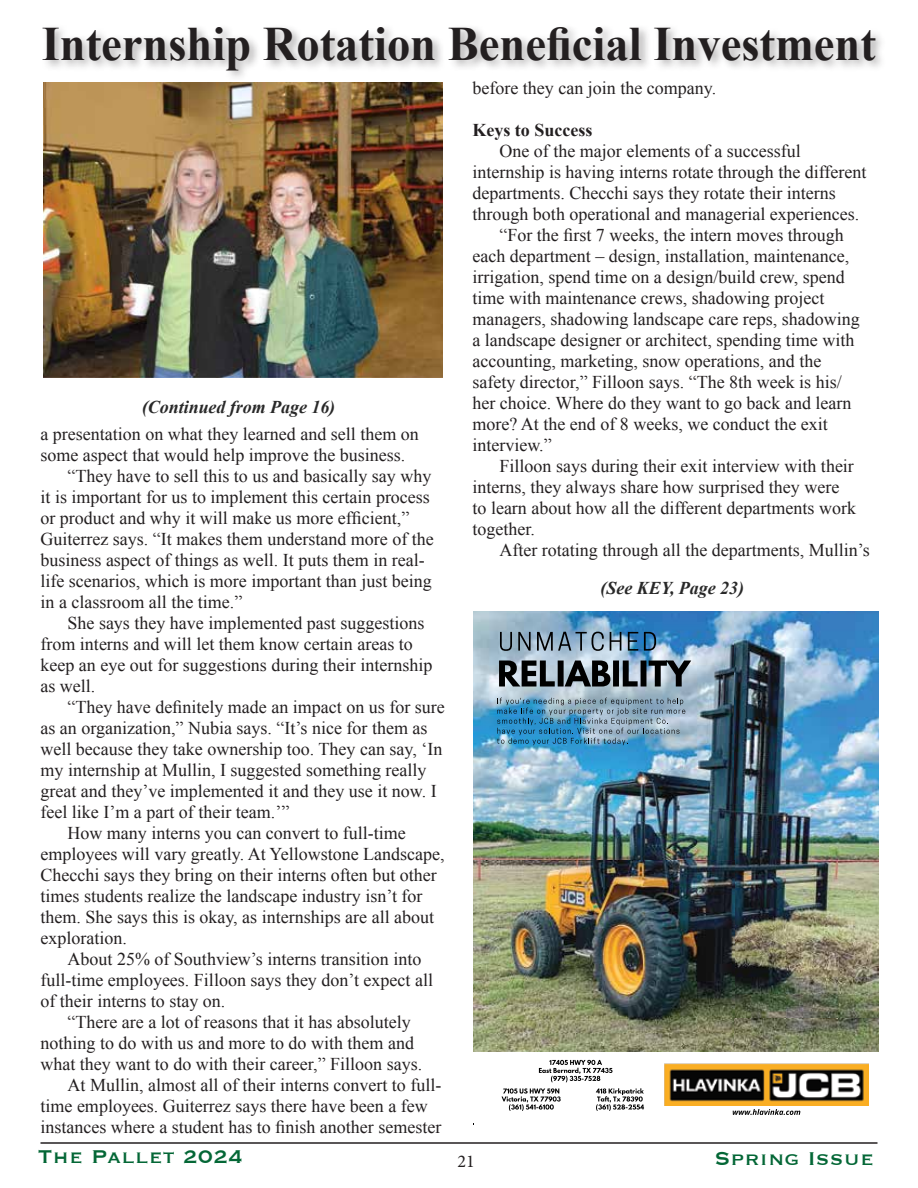
<style>
.page{position:relative;width:918px;height:1188px;background:#fff}
.page>*{position:absolute;margin:0;border:0;box-sizing:border-box;transform-origin:0 0}
.t1{font:700 48px "Times New Roman";color:#231f20}
.t2{font:24px "Copperplate";letter-spacing:.02em;color:#046736}
.t3{font:18px "Times New Roman";color:#231f20}
.t4{font:italic 700 18px "Times New Roman";letter-spacing:-.005em;color:#292929}
.t5{font:700 18px "Times New Roman";color:#231f20}
.t6{font:18px "Minion Pro";color:#231f20}
</style>
<div class="page">
<hr style="left:40px;top:1142px;width:838px;height:2px;background:#231f20">
<img style="left:473px;top:611px;width:406px;height:441px">
<img style="left:665px;top:1064px;width:203px;height:41px">
<svg style="left:539px;top:1060px;width:74px;height:22px"></svg>
<svg style="left:596px;top:1088px;width:48px;height:23px"></svg>
<svg style="left:502px;top:1088px;width:59px;height:23px"></svg>
<svg style="left:499px;top:661px;width:192px;height:26px;background:#5b636a"></svg>
<svg style="left:500px;top:632px;width:12px;height:19px"></svg>
<svg style="left:518px;top:632px;width:13px;height:19px"></svg>
<svg style="left:537px;top:632px;width:67px;height:19px"></svg>
<svg style="left:610px;top:632px;width:11px;height:19px"></svg>
<svg style="left:628px;top:632px;width:10px;height:19px"></svg>
<svg style="left:644px;top:632px;width:12px;height:19px"></svg>
<svg style="left:733px;top:1109px;width:67px;height:6px"></svg>
<img style="left:497px;top:698px;width:188px;height:47px">
<div style="left:39px;top:23px;width:849px;height:59px;background:#231f20;opacity:.35"></div>
<img style="left:43px;top:82px;width:400px;height:295px">
<h1 class="t1" style="left:42px;top:10px;width:836px">Internship Rotation Beneficial Investment</h1>
<p class="t4" style="left:142px;top:394px;width:195px">(Continued from Page 16)</p>
<p class="t3" style="left:40px;top:422px;width:380px">a presentation on what they learned and sell them on</p>
<p class="t3" style="left:40px;top:443px;width:366px">some aspect that would help improve the business.</p>
<p class="t3" style="left:68px;top:464px;width:365px">“They have to sell this to us and basically say why</p>
<p class="t3" style="left:40px;top:485px;width:391px">it is important for us to implement this certain process</p>
<p class="t3" style="left:40px;top:506px;width:370px">or product and why it will make us more efficient,”</p>
<p class="t3" style="left:40px;top:527px;width:395px">Guiterrez says. “It makes them understand more of the</p>
<p class="t3" style="left:40px;top:548px;width:386px">business aspect of things as well. It puts them in real-</p>
<p class="t3" style="left:40px;top:569px;width:393px">life scenarios, which is more important than just being</p>
<p class="t3" style="left:40px;top:590px;width:203px">in a classroom all the time.”</p>
<p class="t3" style="left:68px;top:611px;width:358px">She says they have implemented past suggestions</p>
<p class="t3" style="left:40px;top:632px;width:374px">from interns and will let them know certain areas to</p>
<p class="t3" style="left:40px;top:653px;width:393px">keep an eye out for suggestions during their internship</p>
<p class="t3" style="left:40px;top:674px;width:56px">as well.</p>
<p class="t3" style="left:68px;top:695px;width:379px">“They have definitely made an impact on us for sure</p>
<p class="t3" style="left:40px;top:716px;width:389px">as an organization,” Nubia says. “It’s nice for them as</p>
<p class="t3" style="left:40px;top:737px;width:403px">well because they take ownership too. They can say, ‘In</p>
<p class="t3" style="left:40px;top:758px;width:387px">my internship at Mullin, I suggested something really</p>
<p class="t3" style="left:40px;top:779px;width:398px">great and they’ve implemented it and they use it now. I</p>
<p class="t3" style="left:40px;top:800px;width:250px">feel like I’m a part of their team.’”</p>
<p class="t3" style="left:68px;top:821px;width:340px">How many interns you can convert to full-time</p>
<p class="t3" style="left:40px;top:842px;width:406px">employees will vary greatly. At Yellowstone Landscape,</p>
<p class="t3" style="left:40px;top:863px;width:398px">Checchi says they bring on their interns often but other</p>
<p class="t3" style="left:40px;top:884px;width:384px">times students realize the landscape industry isn’t for</p>
<p class="t3" style="left:40px;top:905px;width:395px">them. She says this is okay, as internships are all about</p>
<p class="t3" style="left:40px;top:926px;width:88px">exploration.</p>
<p class="t3" style="left:68px;top:947px;width:356px">About 25% of Southview’s interns transition into</p>
<p class="t3" style="left:40px;top:968px;width:394px">full-time employees. Filloon says they don’t expect all</p>
<p class="t3" style="left:40px;top:989px;width:186px">of their interns to stay on.</p>
<p class="t3" style="left:68px;top:1010px;width:345px">“There are a lot of reasons that it has absolutely</p>
<p class="t3" style="left:40px;top:1031px;width:375px">nothing to do with us and more to do with them and</p>
<p class="t3" style="left:40px;top:1052px;width:383px">what they want to do with their career,” Filloon says.</p>
<p class="t3" style="left:68px;top:1073px;width:375px">At Mullin, almost all of their interns convert to full-</p>
<p class="t3" style="left:40px;top:1094px;width:389px">time employees. Guiterrez says there have been a few</p>
<p class="t3" style="left:40px;top:1115px;width:402px">instances where a student has to finish another semester</p>
<p class="t3" style="left:472px;top:76px;width:245px">before they can join the company.</p>
<p class="t5" style="left:472px;top:117px;width:121px">Keys to Success</p>
<p class="t3" style="left:500px;top:139px;width:303px">One of the major elements of a successful</p>
<p class="t3" style="left:472px;top:160px;width:396px">internship is having interns rotate through the different</p>
<p class="t3" style="left:472px;top:181px;width:365px">departments. Checchi says they rotate their interns</p>
<p class="t3" style="left:472px;top:202px;width:388px">through both operational and managerial experiences.</p>
<p class="t3" style="left:500px;top:223px;width:346px">“For the first 7 weeks, the intern moves through</p>
<p class="t3" style="left:472px;top:244px;width:378px">each department – design, installation, maintenance,</p>
<p class="t3" style="left:472px;top:265px;width:374px">irrigation, spend time on a design/build crew, spend</p>
<p class="t3" style="left:472px;top:286px;width:353px">time with maintenance crews, shadowing project</p>
<p class="t3" style="left:472px;top:307px;width:389px">managers, shadowing landscape care reps, shadowing</p>
<p class="t3" style="left:472px;top:328px;width:383px">a landscape designer or architect, spending time with</p>
<p class="t3" style="left:472px;top:349px;width:350px">accounting, marketing, snow operations, and the</p>
<p class="t3" style="left:472px;top:370px;width:371px">safety director,” Filloon says. “The 8th week is his/</p>
<p class="t3" style="left:472px;top:391px;width:381px">her choice. Where do they want to go back and learn</p>
<p class="t3" style="left:472px;top:412px;width:357px">more? At the end of 8 weeks, we conduct the exit</p>
<p class="t3" style="left:472px;top:433px;width:81px">interview.”</p>
<p class="t3" style="left:500px;top:454px;width:356px">Filloon says during their exit interview with their</p>
<p class="t3" style="left:472px;top:475px;width:368px">interns, they always share how surprised they were</p>
<p class="t3" style="left:472px;top:496px;width:385px">to learn about how all the different departments work</p>
<p class="t3" style="left:472px;top:517px;width:64px">together.</p>
<p class="t3" style="left:500px;top:538px;width:372px">After rotating through all the departments, Mullin’s</p>
<p class="t4" style="left:601px;top:575px;width:145px">(See KEY, Page 23)</p>
<h2 class="t2" style="left:38px;top:1141px;width:207px">The Pallet 2024</h2>
<p class="t6" style="left:457px;top:1149px;width:19px">21</p>
<h2 class="t2" style="left:714px;top:1143px;width:161px">Spring Issue</h2>
</div>
